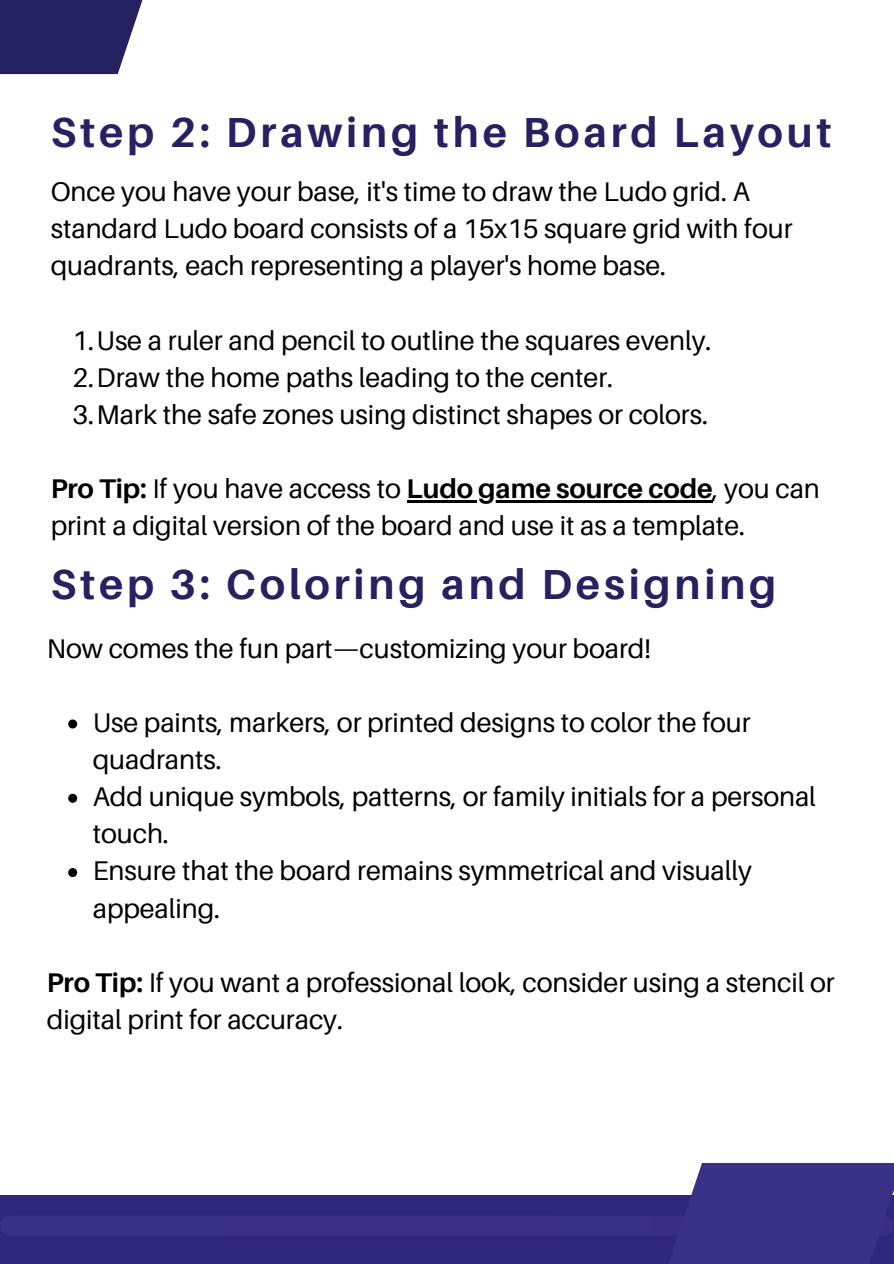
<style>
.page{position:relative;width:894px;height:1264px;background:#fff}
.page>*{position:absolute;margin:0;border:0;box-sizing:border-box;transform-origin:0 0}
.t1{font:700 42px "Aileron";letter-spacing:.09em;color:#262262}
.t2{font:27px/37.2px "Aileron";letter-spacing:-.005em;color:#000}
.t3{font:700 27px "Aileron";letter-spacing:-.005em;color:#000}
.s1{font-weight:400}
.s2{font-weight:700}
</style>
<div class="page">
<div style="left:0;top:1195px;width:893px;height:68px;background:#2f267e"></div>
<div style="left:0;top:1215px;width:893px;height:20px;background:#393085;border-radius:10px"></div>
<div style="left:634px;top:1162px;width:259px;height:101px;background:#393185"></div>
<svg style="left:0;top:0;width:143px;height:74px;background:#393570"></svg>
<hr style="left:406px;top:500px;width:306px;height:2px;background:#000">
<svg style="left:68px;top:719px;width:9px;height:9px"></svg>
<svg style="left:68px;top:793px;width:9px;height:9px"></svg>
<svg style="left:68px;top:868px;width:9px;height:9px"></svg>
<h1 class="t1" style="left:51px;top:106px;width:782px">Step 2: Drawing the Board Layout</h1>
<h1 class="t2" style="left:51px;top:172px;width:743px">Once you have your base, it's time to draw the Ludo grid. A standard Ludo board consists of a 15x15 square grid with four quadrants, each representing a player's home base.</h1>
<p class="t2" style="left:72px;top:321px;width:640px">1.Use a ruler and pencil to outline the squares evenly.</p>
<p class="t2" style="left:72px;top:358px;width:542px">2.Draw the home paths leading to the center.</p>
<p class="t2" style="left:72px;top:395px;width:637px">3.Mark the safe zones using distinct shapes or colors.</p>
<p class="t3" style="left:51px;top:472px;width:770px">Pro Tip: <span class="s1">If you have access to</span> Ludo game source code<span class="s1">, you can</span></p>
<p class="t2" style="left:51px;top:507px;width:695px">print a digital version of the board and use it as a template.</p>
<p class="t1" style="left:51px;top:558px;width:727px">Step 3: Coloring and Designing</p>
<p class="t2" style="left:47px;top:629px;width:605px">Now comes the fun part—customizing your board!</p>
<p class="t2" style="left:93px;top:703px;width:659px">Use paints, markers, or printed designs to color the four quadrants.</p>
<p class="t2" style="left:93px;top:777px;width:724px">Add unique symbols, patterns, or family initials for a personal touch.</p>
<p class="t2" style="left:93px;top:851px;width:660px">Ensure that the board remains symmetrical and visually appealing.</p>
<p class="t2" style="left:47px;top:963px;width:789px"><span class="s2">Pro Tip:</span> If you want a professional look, consider using a stencil or digital print for accuracy.</p>
</div>
